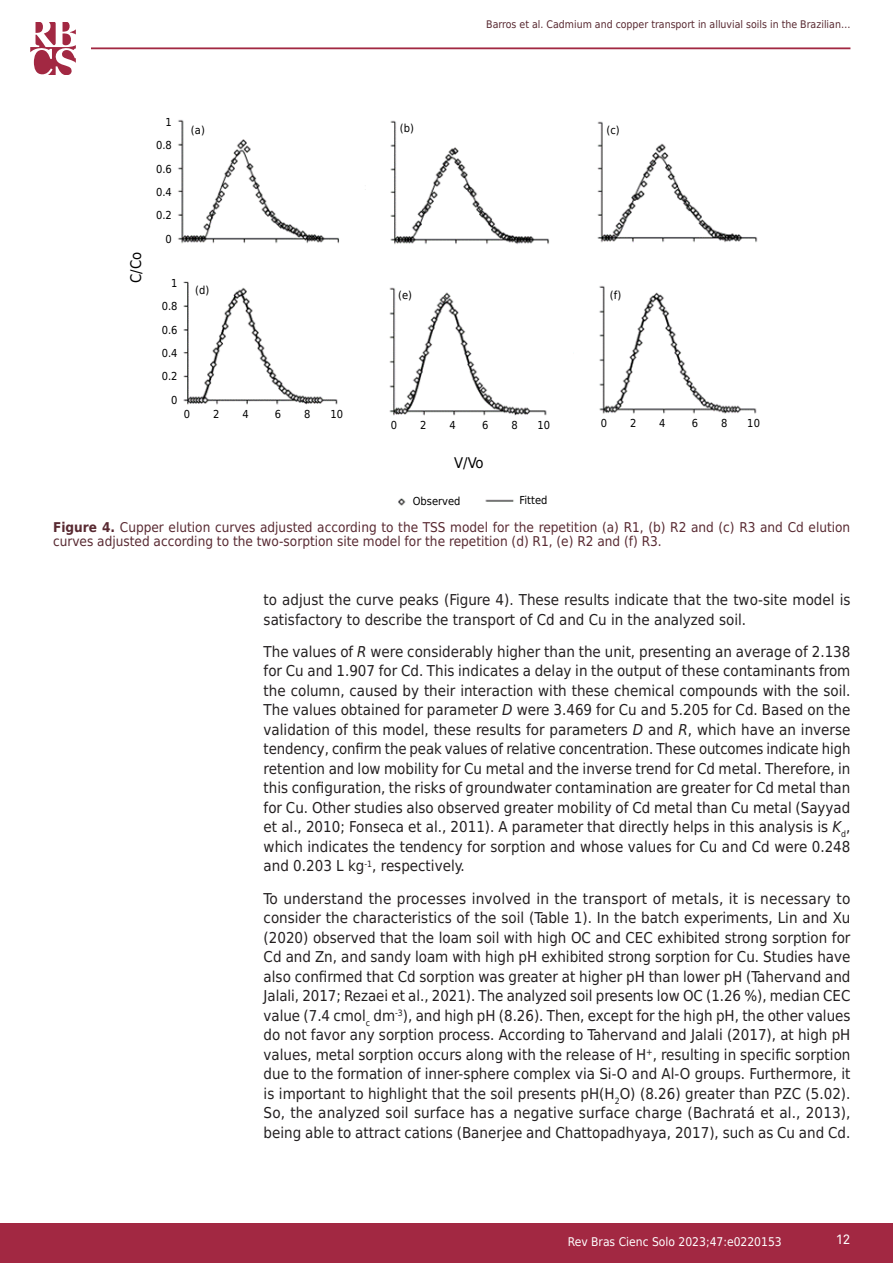
<style>
.page{position:relative;width:893px;height:1263px;background:#fff}
.page>*{position:absolute;margin:0;border:0;box-sizing:border-box;transform-origin:0 0}
.Texto__EN{font:15px/19.5px "DejaVu Sans Condensed";color:#231f20;text-align:justify}
.t1{font:14.7px "DejaVu Sans Condensed";color:#000}
.Tabela_Figura_Título{font:13.5px/14.2px "DejaVu Sans Condensed";color:#582931}
.t2{font:13.5px "Akkurat Pro";color:#fff}
.t3{font:12px "DejaVu Sans Condensed";color:#fff}
.t4{font:11.1px/23.2px "DejaVu Sans Condensed";color:#000;text-align:right}
.t5{font:10.5px "DejaVu Sans Condensed";color:#582931}
.s1{font-weight:700}
.s2{font-style:italic}
</style>
<div class="page">
<div style="left:0;top:1223px;width:893px;height:40px;background:#a22842"></div>
<hr style="left:91px;top:47px;width:759px;height:2px;background:#a22842">
<svg style="left:30px;top:22px;width:46px;height:52px"></svg>
<img style="left:178px;top:119px;width:580px;height:387px">
<p class="t1" style="left:124px;top:283px;width:33px;rotate:-90deg">C/Co</p>
<p class="t4" style="left:156px;top:110px;width:17px">1<br>0.8<br>0.6<br>0.4<br>0.2<br>0</p>
<p class="t4" style="left:162px;top:271px;width:17px">1<br>0.8<br>0.6<br>0.4<br>0.2<br>0</p>
<p class="t4" style="left:191px;top:118px;width:16px">(a)</p>
<p class="t4" style="left:195px;top:278px;width:16px">(d)</p>
<p class="t4" style="left:184px;top:403px;width:8px">0</p>
<p class="t4" style="left:213px;top:403px;width:8px">2</p>
<p class="t4" style="left:242px;top:403px;width:8px">4</p>
<p class="t4" style="left:275px;top:403px;width:8px">6</p>
<p class="t4" style="left:304px;top:403px;width:8px">8</p>
<p class="t4" style="left:330px;top:403px;width:14px">10</p>
<p class="t5" style="left:486px;top:16px;width:366px">Barros et al. Cadmium and copper transport in alluvial soils in the Brazilian…</p>
<p class="t4" style="left:400px;top:116px;width:16px">(b)</p>
<p class="t4" style="left:606px;top:118px;width:15px">(c)</p>
<p class="t4" style="left:398px;top:283px;width:16px">(e)</p>
<p class="t4" style="left:610px;top:283px;width:13px">(f)</p>
<p class="t4" style="left:391px;top:413px;width:8px">0</p>
<p class="t4" style="left:420px;top:413px;width:8px">2</p>
<p class="t4" style="left:449px;top:413px;width:8px">4</p>
<p class="t4" style="left:482px;top:413px;width:8px">6</p>
<p class="t4" style="left:511px;top:413px;width:8px">8</p>
<p class="t4" style="left:537px;top:413px;width:14px">10</p>
<p class="t4" style="left:601px;top:411px;width:8px">0</p>
<p class="t4" style="left:630px;top:411px;width:8px">2</p>
<p class="t4" style="left:659px;top:411px;width:8px">4</p>
<p class="t4" style="left:692px;top:411px;width:8px">6</p>
<p class="t4" style="left:721px;top:411px;width:8px">8</p>
<p class="t4" style="left:747px;top:411px;width:14px">10</p>
<p class="t1" style="left:454px;top:451px;width:31px">V/Vo</p>
<p class="t4" style="left:413px;top:489px;width:49px">Observed</p>
<p class="t4" style="left:520px;top:489px;width:29px">Fitted</p>
<p class="Tabela_Figura_Título" style="left:53px;top:520px;width:799px"><span class="s1">Figure 4.</span> Cupper elution curves adjusted according to the TSS model for the repetition (a) R1, (b) R2 and (c) R3 and Cd elution curves adjusted according to the two-sorption site model for the repetition (d) R1, (e) R2 and (f) R3.</p>
<p class="Texto__EN" style="left:264px;top:590px;width:588px">to adjust the curve peaks (Figure 4). These results indicate that the two-site model is satisfactory to describe the transport of Cd and Cu in the analyzed soil.</p>
<p class="Texto__EN" style="left:264px;top:641px;width:588px">The values of <span class="s2">R</span> were considerably higher than the unit, presenting an average of 2.138 for Cu and 1.907 for Cd. This indicates a delay in the output of these contaminants from the column, caused by their interaction with these chemical compounds with the soil.<br>The values obtained for parameter <span class="s2">D</span> were 3.469 for Cu and 5.205 for Cd. Based on the validation of this model, these results for parameters <span class="s2">D</span> and <span class="s2">R</span>, which have an inverse tendency, confirm the peak values of relative concentration. These outcomes indicate high retention and low mobility for Cu metal and the inverse trend for Cd metal. Therefore, in this configuration, the risks of groundwater contamination are greater for Cd metal than for Cu. Other studies also observed greater mobility of Cd metal than Cu metal (Sayyad et al., 2010; Fonseca et al., 2011). A parameter that directly helps in this analysis is <span class="s2">K</span><sub>d</sub>, which indicates the tendency for sorption and whose values for Cu and Cd were 0.248 and 0.203 L kg<sup>-1</sup>, respectively.</p>
<p class="Texto__EN" style="left:264px;top:888px;width:588px">To understand the processes involved in the transport of metals, it is necessary to consider the characteristics of the soil (Table 1). In the batch experiments, Lin and Xu (2020) observed that the loam soil with high OC and CEC exhibited strong sorption for Cd and Zn, and sandy loam with high pH exhibited strong sorption for Cu. Studies have also confirmed that Cd sorption was greater at higher pH than lower pH (Tahervand and Jalali, 2017; Rezaei et al., 2021). The analyzed soil presents low OC (1.26 %), median CEC value (7.4 cmol<sub>c</sub> dm<sup>-3</sup>), and high pH (8.26). Then, except for the high pH, the other values do not favor any sorption process. According to Tahervand and Jalali (2017), at high pH values, metal sorption occurs along with the release of H<sup>+</sup>, resulting in specific sorption due to the formation of inner-sphere complex via Si-O and Al-O groups. Furthermore, it is important to highlight that the soil presents pH(H<sub>2</sub>O) (8.26) greater than PZC (5.02).<br>So, the analyzed soil surface has a negative surface charge (Bachratá et al., 2013), being able to attract cations (Banerjee and Chattopadhyaya, 2017), such as Cu and Cd.</p>
<p class="t3" style="left:568px;top:1231px;width:215px">Rev Bras Cienc Solo 2023;47:e0220153</p>
<p class="t2" style="left:836px;top:1231px;width:16px">12</p>
</div>
